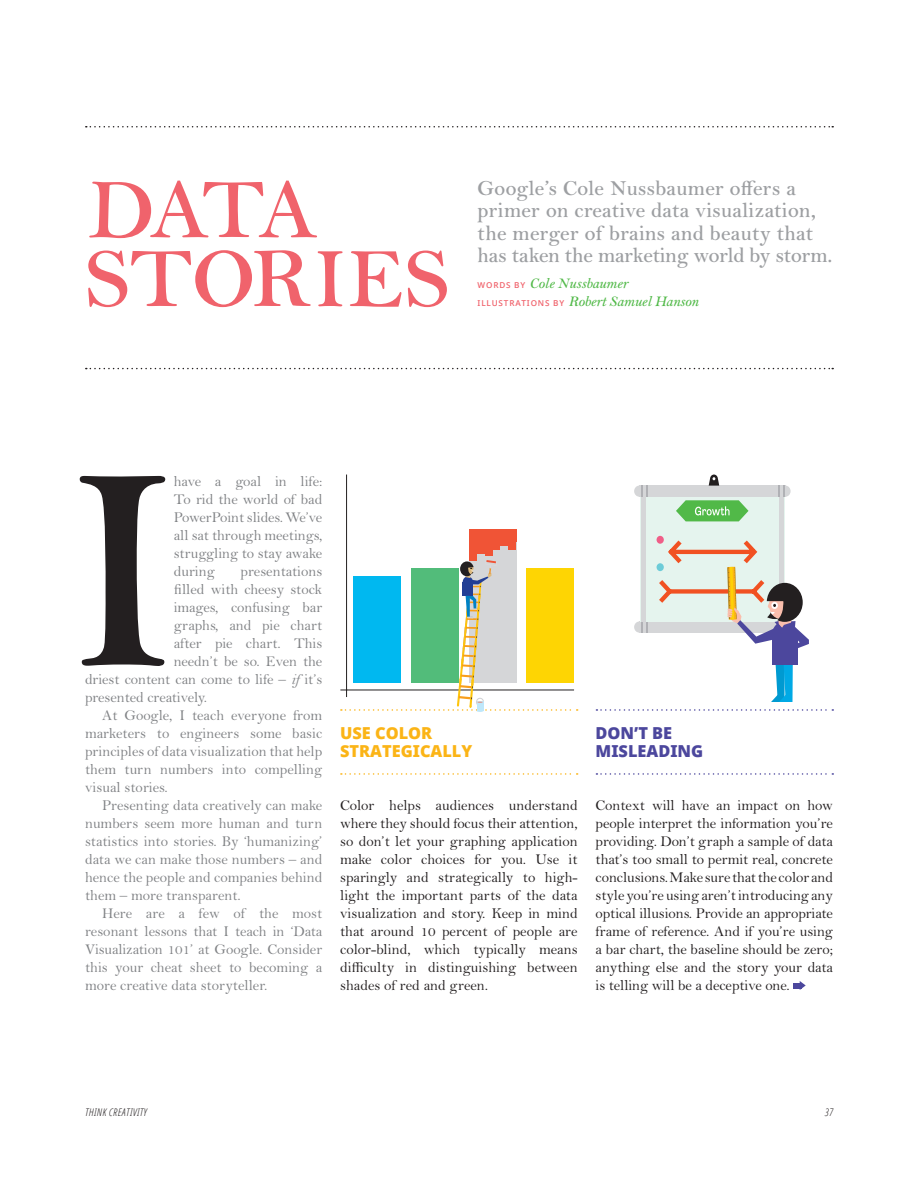
<style>
.page{position:relative;width:918px;height:1188px;background:#fff}
.page>*{position:absolute;margin:0;border:0;box-sizing:border-box;transform-origin:0 0}
.Headline{font:600 86.25px/69px "Bell MT Std";letter-spacing:-.015em;color:#f0636c}
.Standfirst{font:600 21.75px/22.5px "Bell MT Std";letter-spacing:.01em;color:#9d9fa2}
.Sidebar_text{font:800 16.5px/18px "Open Sans";color:#fbb416}
.Sidebar_text-2{font:800 16.5px/18px "Open Sans";color:#4c479d}
.Feature_first_para_T{font:15px/18px "Bell MT Std";color:#808285;text-align:justify}
.Feature_first_para_T-2{font:15px/18px "Bell MT Std";color:#231f20;text-align:justify}
.Standfirst-2{font:italic 600 14.85px/18px "Bell MT Std";letter-spacing:-.02em;color:#51b948}
.t1{font:italic 300 condensed 10.5px "Open Sans";letter-spacing:.05em;color:#231f20}
.s1{font-family:"Open Sans";font-style:normal;font-size:8.1px;color:#f0636c}
.s2{font-style:italic}
</style>
<div class="page">
<svg style="left:341px;top:773px;width:237px;height:2px"></svg>
<div style="left:469px;top:529px;width:47px;height:154px;background:#d5d6d8"></div>
<hr style="left:340px;top:690px;width:234px;height:1px;background:#231f20">
<hr style="left:346px;top:475px;width:1px;height:222px;background:#231f20">
<div style="left:469px;top:540px;width:8px;height:21px;background:#f05436"></div>
<div style="left:477px;top:540px;width:8px;height:14px;background:#f05436"></div>
<div style="left:485px;top:540px;width:8px;height:16px;background:#f05436"></div>
<div style="left:493px;top:540px;width:7px;height:10px;background:#f05436"></div>
<div style="left:500px;top:540px;width:8px;height:6px;background:#f05436"></div>
<div style="left:508px;top:540px;width:8px;height:10px;background:#f05436"></div>
<div style="left:469px;top:529px;width:47px;height:13px;background:#f05436"></div>
<svg style="left:341px;top:560px;width:237px;height:152px"></svg>
<svg style="left:86px;top:368px;width:747px;height:1px"></svg>
<svg style="left:86px;top:126px;width:747px;height:2px"></svg>
<svg style="left:80px;top:476px;width:85px;height:190px"></svg>
<svg style="left:771px;top:665px;width:22px;height:37px"></svg>
<div style="left:634px;top:486px;width:10px;height:11px;background:#d5d6d8;border-radius:50%"></div>
<div style="left:780px;top:486px;width:11px;height:11px;background:#d5d6d8;border-radius:50%"></div>
<div style="left:639px;top:486px;width:146px;height:11px;background:#d5d6d8"></div>
<svg style="left:778px;top:486px;width:7px;height:11px"></svg>
<svg style="left:641px;top:486px;width:7px;height:11px"></svg>
<div style="left:634px;top:622px;width:10px;height:11px;background:#d5d6d8;border-radius:50%"></div>
<div style="left:639px;top:622px;width:146px;height:11px;background:#d5d6d8"></div>
<svg style="left:641px;top:622px;width:7px;height:11px"></svg>
<div style="left:640px;top:497px;width:144px;height:125px;background:#e5f4ee"></div>
<div style="left:779px;top:497px;width:5px;height:125px;background:#d5d6d8"></div>
<div style="left:641px;top:497px;width:5px;height:125px;background:#d5d6d8"></div>
<svg style="left:709px;top:475px;width:10px;height:11px"></svg>
<svg style="left:676px;top:500px;width:73px;height:21px;background:#73c66d"></svg>
<div style="left:772px;top:634px;width:25px;height:31px;background:#4c479d"></div>
<svg style="left:656px;top:536px;width:153px;height:114px"></svg>
<svg style="left:800px;top:981px;width:6px;height:9px"></svg>
<div style="left:793px;top:983px;width:9px;height:5px;background:#4c479d"></div>
<svg style="left:596px;top:709px;width:237px;height:2px"></svg>
<svg style="left:596px;top:773px;width:237px;height:2px"></svg>
<p class="Headline" style="left:85px;top:177px;width:366px">DATA<br>STORIES</p>
<p class="Standfirst" style="left:478px;top:177px;width:356px">Google’s Cole Nussbaumer offers a primer on creative data visualization, the merger of brains and beauty that has taken the marketing world by storm.</p>
<p class="Standfirst-2" style="left:478px;top:275px;width:222px"><span class="s1">WORDS BY</span> Cole Nussbaumer<br><span class="s1">ILLUSTRATIONS BY</span> Robert Samuel Hanson</p>
<p class="Feature_first_para_T" style="left:174px;top:472px;width:150px">have a goal in life:<br>To rid the world of bad PowerPoint slides. We’ve all sat through meetings, struggling to stay awake during</p>
<p class="Feature_first_para_T" style="left:241px;top:562px;width:83px">presentations</p>
<p class="Feature_first_para_T" style="left:174px;top:580px;width:150px">filled with cheesy stock</p>
<p class="Feature_first_para_T" style="left:174px;top:598px;width:150px">images, confusing bar</p>
<p class="Feature_first_para_T" style="left:174px;top:616px;width:150px">graphs, and pie chart</p>
<p class="Feature_first_para_T" style="left:174px;top:634px;width:150px">after pie chart. This</p>
<p class="Feature_first_para_T" style="left:174px;top:652px;width:150px">needn’t be so. Even the</p>
<p class="Feature_first_para_T" style="left:85px;top:670px;width:239px">driest content can come to life – <span class="s2">if</span> it’s</p>
<p class="Feature_first_para_T" style="left:85px;top:688px;width:123px">presented creatively.</p>
<p class="Feature_first_para_T" style="left:85px;top:706px;width:239px;text-indent:17px">At Google, I teach everyone from marketers to engineers some basic principles of data visualization that help them turn numbers into compelling visual stories.</p>
<p class="Feature_first_para_T" style="left:85px;top:796px;width:239px;text-indent:17px">Presenting data creatively can make numbers seem more human and turn statistics into stories. By ‘humanizing’ data we can make those numbers – and hence the people and companies behind them – more transparent.</p>
<p class="Feature_first_para_T" style="left:85px;top:904px;width:239px;text-indent:17px">Here are a few of the most resonant lessons that I teach in ‘Data Visualization 101’ at Google. Consider this your cheat sheet to becoming a more creative data storyteller.</p>
<p class="Sidebar_text" style="left:340px;top:723px;width:134px">USE COLOR<br>STRATEGICALLY</p>
<p class="Feature_first_para_T-2" style="left:340px;top:796px;width:239px">Color helps audiences understand where they should focus their attention, so don’t let your graphing application make color choices for you. Use it sparingly and strategically to high&shy;light the important parts of the data visualization and story. Keep in mind that around 10 percent of people are color-blind, which typically means difficulty in distinguishing between shades of red and green.</p>
<p class="Sidebar_text-2" style="left:596px;top:723px;width:109px">DON’T BE<br>MISLEADING</p>
<p class="Feature_first_para_T-2" style="left:596px;top:796px;width:239px">Context will have an impact on how people interpret the information you’re providing. Don’t graph a sample of data that’s too small to permit real, concrete conclusions. Make sure that the color and style you’re using aren’t introducing any optical illusions. Provide an appropriate frame of reference. And if you’re using a bar chart, the baseline should be zero; anything else and the story your data is telling will be a deceptive one.</p>
<p class="t1" style="left:85px;top:1105px;width:63px">THINK CREATIVITY</p>
<p class="t1" style="left:825px;top:1105px;width:10px">37</p>
</div>
